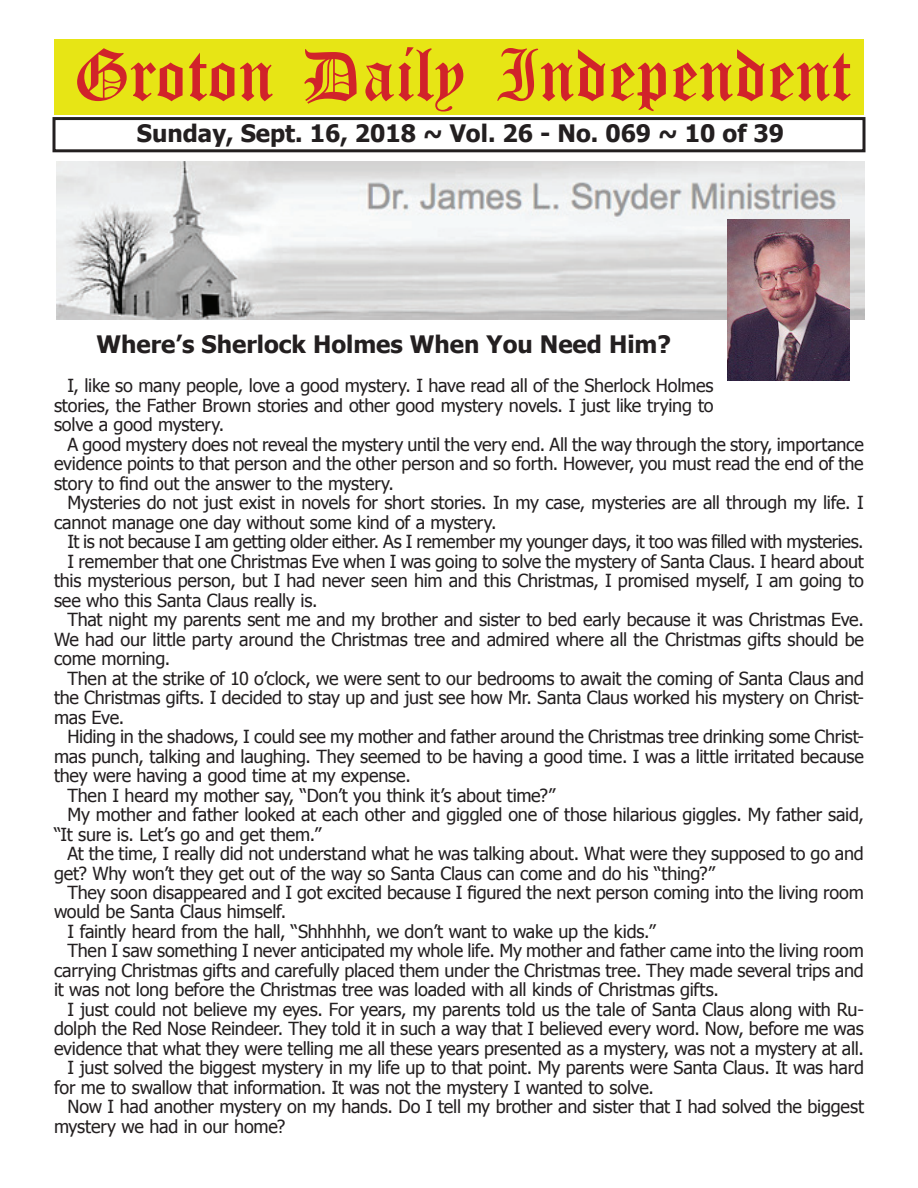
<style>
.page{position:relative;width:918px;height:1188px;background:#fff}
.page>*{position:absolute;margin:0;border:0;box-sizing:border-box;transform-origin:0 0}
.t1{font:54px "Old English Five";color:#d1232a}
.t2{font:700 24px "Tahoma";color:#231f20}
.t3{font:18px/19.5px "Tahoma";letter-spacing:-.015em;color:#231f20;text-align:justify}
</style>
<div class="page">
<div style="left:52px;top:117px;width:814px;height:35px;border:3px solid #231f20"></div>
<div style="left:54px;top:40px;width:810px;height:75px;background:#e7e515"></div>
<img style="left:56px;top:162px;width:809px;height:158px">
<img style="left:727px;top:219px;width:123px;height:162px">
<h1 class="t1" style="left:73px;top:50px;width:779px">Groton Daily Independent</h1>
<h2 class="t2" style="left:137px;top:116px;width:649px">Sunday, Sept. 16, 2018 ~ Vol. 26 - No. 069 ~ 10 of 39</h2>
<h2 class="t2" style="left:97px;top:328px;width:576px">Where’s Sherlock Holmes When You Need Him?</h2>
<p class="t3" style="left:54px;top:375px;width:661px;text-indent:14px">I, like so many people, love a good mystery. I have read all of the Sherlock Holmes stories, the Father Brown stories and other good mystery novels. I just like trying to solve a good mystery.</p>
<p class="t3" style="left:54px;top:434px;width:811px;text-indent:14px">A good mystery does not reveal the mystery until the very end. All the way through the story, importance evidence points to that person and the other person and so forth. However, you must read the end of the story to find out the answer to the mystery.</p>
<p class="t3" style="left:54px;top:492px;width:811px;text-indent:14px">Mysteries do not just exist in novels for short stories. In my case, mysteries are all through my life. I cannot manage one day without some kind of a mystery.</p>
<p class="t3" style="left:68px;top:531px;width:798px">It is not because I am getting older either. As I remember my younger days, it too was filled with mysteries.</p>
<p class="t3" style="left:68px;top:550px;width:798px">I remember that one Christmas Eve when I was going to solve the mystery of Santa Claus. I heard about</p>
<p class="t3" style="left:54px;top:570px;width:811px">this mysterious person, but I had never seen him and this Christmas, I promised myself, I am going to</p>
<p class="t3" style="left:54px;top:589px;width:265px">see who this Santa Claus really is.</p>
<p class="t3" style="left:68px;top:609px;width:798px">That night my parents sent me and my brother and sister to bed early because it was Christmas Eve.</p>
<p class="t3" style="left:54px;top:628px;width:811px">We had our little party around the Christmas tree and admired where all the Christmas gifts should be</p>
<p class="t3" style="left:54px;top:648px;width:118px">come morning.</p>
<p class="t3" style="left:68px;top:667px;width:798px">Then at the strike of 10 o’clock, we were sent to our bedrooms to await the coming of Santa Claus and</p>
<p class="t3" style="left:54px;top:687px;width:812px">the Christmas gifts. I decided to stay up and just see how Mr. Santa Claus worked his mystery on Christ-</p>
<p class="t3" style="left:54px;top:706px;width:72px">mas Eve.</p>
<p class="t3" style="left:68px;top:726px;width:798px">Hiding in the shadows, I could see my mother and father around the Christmas tree drinking some Christ-</p>
<p class="t3" style="left:54px;top:745px;width:812px">mas punch, talking and laughing. They seemed to be having a good time. I was a little irritated because</p>
<p class="t3" style="left:54px;top:765px;width:358px">they were having a good time at my expense.</p>
<p class="t3" style="left:68px;top:784px;width:489px">Then I heard my mother say, “Don’t you think it’s about time?”</p>
<p class="t3" style="left:68px;top:804px;width:798px">My mother and father looked at each other and giggled one of those hilarious giggles. My father said,</p>
<p class="t3" style="left:54px;top:823px;width:269px">“It sure is. Let’s go and get them.”</p>
<p class="t3" style="left:68px;top:843px;width:798px">At the time, I really did not understand what he was talking about. What were they supposed to go and</p>
<p class="t3" style="left:54px;top:862px;width:662px">get? Why won’t they get out of the way so Santa Claus can come and do his “thing?”</p>
<p class="t3" style="left:68px;top:882px;width:798px">They soon disappeared and I got excited because I figured the next person coming into the living room</p>
<p class="t3" style="left:54px;top:901px;width:234px">would be Santa Claus himself.</p>
<p class="t3" style="left:68px;top:921px;width:590px">I faintly heard from the hall, “Shhhhhh, we don’t want to wake up the kids.”</p>
<p class="t3" style="left:68px;top:940px;width:798px">Then I saw something I never anticipated my whole life. My mother and father came into the living room</p>
<p class="t3" style="left:54px;top:960px;width:811px">carrying Christmas gifts and carefully placed them under the Christmas tree. They made several trips and</p>
<p class="t3" style="left:54px;top:979px;width:666px">it was not long before the Christmas tree was loaded with all kinds of Christmas gifts.</p>
<p class="t3" style="left:68px;top:999px;width:798px">I just could not believe my eyes. For years, my parents told us the tale of Santa Claus along with Ru-</p>
<p class="t3" style="left:54px;top:1018px;width:811px">dolph the Red Nose Reindeer. They told it in such a way that I believed every word. Now, before me was</p>
<p class="t3" style="left:54px;top:1038px;width:811px">evidence that what they were telling me all these years presented as a mystery, was not a mystery at all.</p>
<p class="t3" style="left:68px;top:1057px;width:798px">I just solved the biggest mystery in my life up to that point. My parents were Santa Claus. It was hard</p>
<p class="t3" style="left:54px;top:1077px;width:601px">for me to swallow that information. It was not the mystery I wanted to solve.</p>
<p class="t3" style="left:68px;top:1096px;width:798px">Now I had another mystery on my hands. Do I tell my brother and sister that I had solved the biggest</p>
<p class="t3" style="left:54px;top:1116px;width:233px">mystery we had in our home?</p>
</div>
